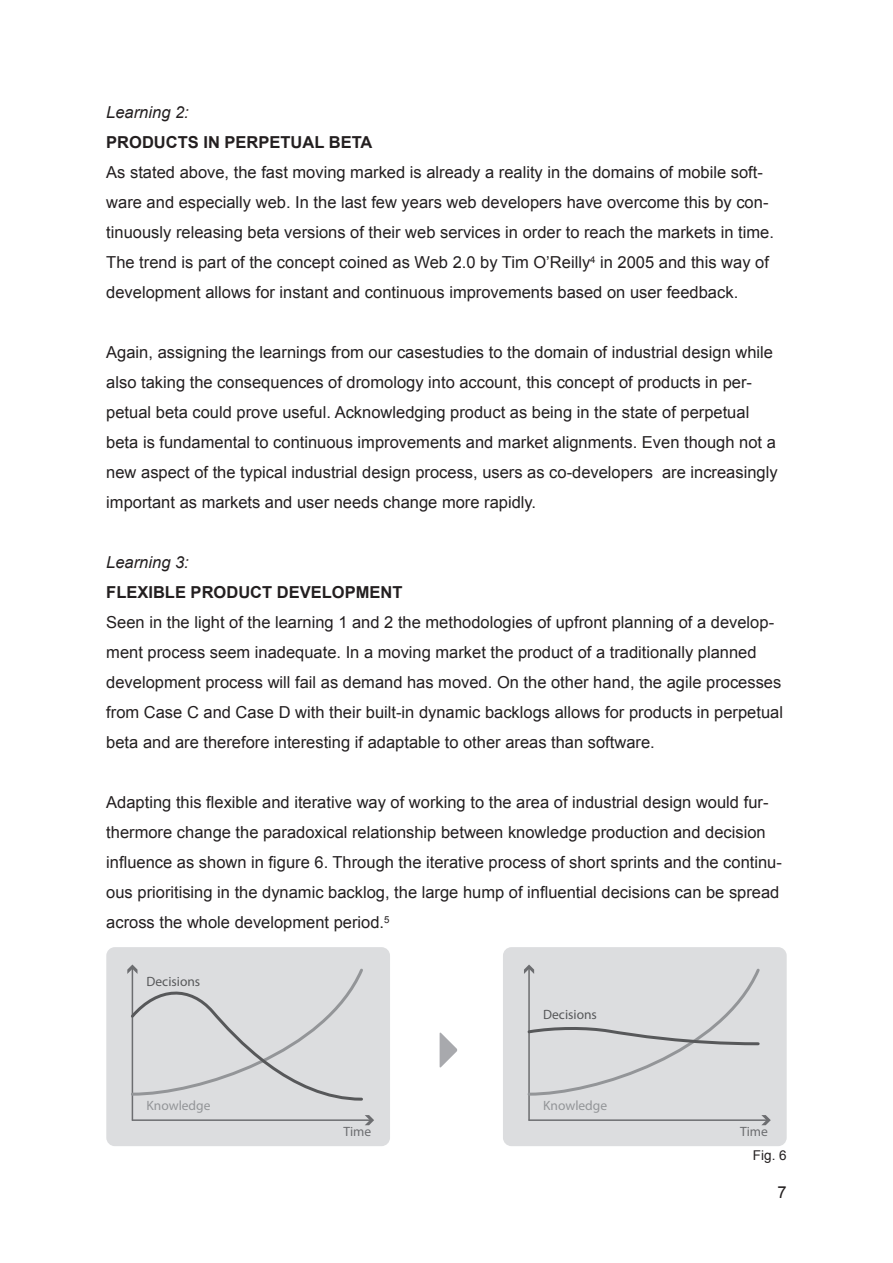
<style>
.page{position:relative;width:893px;height:1263px;background:#fff}
.page>*{position:absolute;margin:0;border:0;box-sizing:border-box;transform-origin:0 0}
.t1{font:16.5px/30px "Arial";color:#231f20}
.t2{font:700 16.5px "Arial";color:#231f20}
.t3{font:italic 16.5px "Arial";color:#231f20}
.t4{font:13.5px "Myriad Pro";color:#57585a}
.t5{font:13.5px "Myriad Pro";color:#939598}
.t6{font:13.5px "Myriad Pro";color:#6c6d70}
.t7{font:13.5px "Arial";color:#231f20}
</style>
<div class="page">
<svg style="left:440px;top:1032px;width:17px;height:36px"></svg>
<div style="left:106px;top:947px;width:284px;height:199px;background:#dcdddf;border-radius:9px"></div>
<hr style="left:132px;top:968px;width:1px;height:152px;background:#6c6d70">
<hr style="left:132px;top:1119px;width:238px;height:2px;background:#6c6d70">
<svg style="left:365px;top:1115px;width:9px;height:10px"></svg>
<svg style="left:127px;top:964px;width:236px;height:138px"></svg>
<div style="left:503px;top:947px;width:284px;height:199px;background:#dcdddf;border-radius:9px"></div>
<hr style="left:528px;top:968px;width:2px;height:152px;background:#6c6d70">
<hr style="left:529px;top:1119px;width:238px;height:2px;background:#6c6d70">
<svg style="left:761px;top:1115px;width:10px;height:10px"></svg>
<svg style="left:524px;top:964px;width:236px;height:133px"></svg>
<p class="t3" style="left:106px;top:102px;width:84px">Learning 2:</p>
<p class="t2" style="left:106px;top:132px;width:268px">PRODUCTS IN PERPETUAL BETA</p>
<p class="t1" style="left:106px;top:158px;width:669px">As stated above, the fast moving marked is already a reality in the domains of mobile soft&shy;ware and especially web. In the last few years web developers have overcome this by con&shy;tinuously releasing beta versions of their web services in order to reach the markets in time.<br>The trend is part of the concept coined as Web 2.0 by Tim O’Reilly<sup>4</sup> in 2005 and this way of development allows for instant and continuous improvements based on user feedback.</p>
<p class="t1" style="left:106px;top:338px;width:673px">Again, assigning the learnings from our casestudies to the domain of industrial design while also taking the consequences of dromology into account, this concept of products in per&shy;petual beta could prove useful. Acknowledging product as being in the state of perpetual beta is fundamental to continuous improvements and market alignments. Even though not a new aspect of the typical industrial design process, users as co-developers are increasingly important as markets and user needs change more rapidly.</p>
<p class="t3" style="left:106px;top:552px;width:84px">Learning 3:</p>
<p class="t2" style="left:106px;top:582px;width:298px">FLEXIBLE PRODUCT DEVELOPMENT</p>
<p class="t1" style="left:106px;top:608px;width:678px">Seen in the light of the learning 1 and 2 the methodologies of upfront planning of a develop&shy;ment process seem inadequate. In a moving market the product of a traditionally planned development process will fail as demand has moved. On the other hand, the agile processes from Case C and Case D with their built-in dynamic backlogs allows for products in perpetual beta and are therefore interesting if adaptable to other areas than software.</p>
<p class="t1" style="left:106px;top:788px;width:677px">Adapting this flexible and iterative way of working to the area of industrial design would fur&shy;thermore change the paradoxical relationship between knowledge production and decision influence as shown in figure 6. Through the iterative process of short sprints and the continu&shy;ous prioritising in the dynamic backlog, the large hump of influential decisions can be spread across the whole development period.<sup>5</sup></p>
<p class="t4" style="left:146px;top:973px;width:55px">Decisions</p>
<p class="t5" style="left:146px;top:1097px;width:66px">Knowledge</p>
<p class="t6" style="left:344px;top:1123px;width:29px">Time</p>
<p class="t4" style="left:543px;top:1006px;width:55px">Decisions</p>
<p class="t5" style="left:543px;top:1097px;width:66px">Knowledge</p>
<p class="t6" style="left:740px;top:1123px;width:29px">Time</p>
<p class="t7" style="left:753px;top:1147px;width:35px">Fig. 6</p>
<p class="t1" style="left:777px;top:1178px;width:11px">7</p>
</div>
